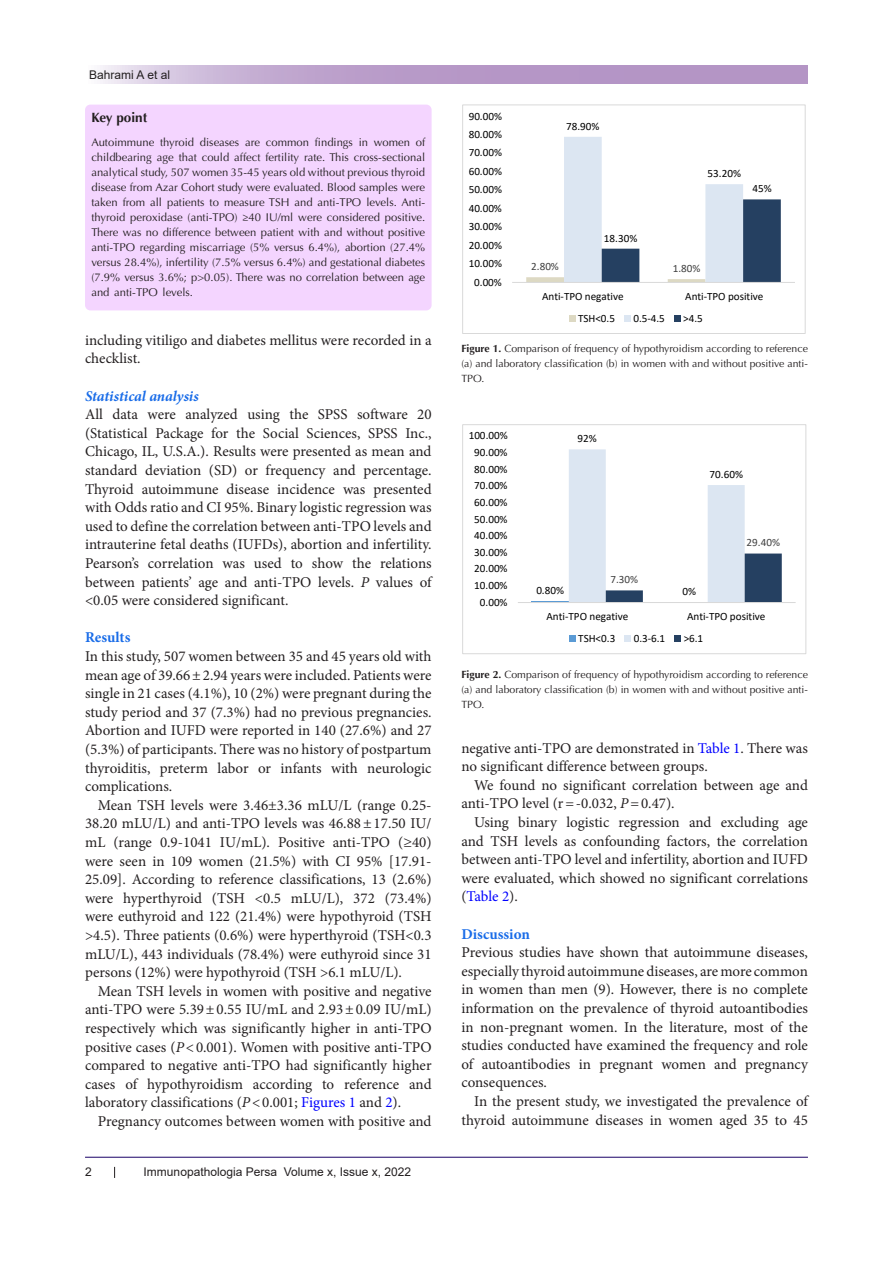
<style>
.page{position:relative;width:893px;height:1263px;background:#fff}
.page>*{position:absolute;margin:0;border:0;box-sizing:border-box;transform-origin:0 0}
.t1{font:15px/18.6px "Minion Pro";color:#231f20;text-align:justify}
.t2{font:italic 700 15px "Minion Pro";letter-spacing:-.005em;color:#196ce8}
.t3{font:700 15px "Minion Pro";color:#196ce8}
.t4{font:700 13.5px "Optima LT Std";color:#231f20}
.t5{font:12px "Arial";color:#231f20}
.t6{font:11.25px/15px "Optima LT Std";color:#231f20;text-align:justify}
.t7{font:11.1px "Calibri";color:#000}
.t8{font:11.1px "Calibri";letter-spacing:.005em;color:#404040}
.t9{font:10.5px/15px "Optima LT Std";color:#231f20;text-align:justify}
.s1{font-style:italic}
.s2{color:#00f}
.s3{font-weight:700}
</style>
<div class="page">
<svg style="left:100px;top:66px;width:708px;height:18px;background:#bea3cd"></svg>
<hr style="left:85px;top:1157px;width:723px;height:1px;background:#190066">
<div style="left:85px;top:105px;width:347px;height:205px;background:#f4d5ff;border-radius:5px"></div>
<svg style="left:526px;top:137px;width:255px;height:145px"></svg>
<hr style="left:512px;top:282px;width:283px;height:1px;background:#d9d9d9">
<svg style="left:569px;top:315px;width:6px;height:6px"></svg>
<div style="left:624px;top:315px;width:7px;height:6px;background:#dce6f2"></div>
<svg style="left:674px;top:315px;width:6px;height:6px"></svg>
<div style="left:462px;top:105px;width:343px;height:229px;border:1px solid #d9d9d9"></div>
<hr style="left:532px;top:601px;width:37px;height:1px;background:#5b9bd5">
<svg style="left:569px;top:449px;width:213px;height:153px"></svg>
<hr style="left:518px;top:602px;width:278px;height:1px;background:#d9d9d9">
<svg style="left:569px;top:636px;width:6px;height:6px"></svg>
<svg style="left:625px;top:636px;width:6px;height:6px"></svg>
<svg style="left:675px;top:636px;width:6px;height:6px"></svg>
<div style="left:462px;top:425px;width:344px;height:229px;border:1px solid #d9d9d9"></div>
<p class="t5" style="left:89px;top:66px;width:82px">Bahrami A et al</p>
<p class="t4" style="left:91px;top:110px;width:57px">Key point</p>
<p class="t6" style="left:91px;top:135px;width:335px">Autoimmune thyroid diseases are common findings in women of childbearing age that could affect fertility rate. This cross-sectional analytical study, 507 women 35-45 years old without previous thyroid disease from Azar Cohort study were evaluated. Blood samples were taken from all patients to measure TSH and anti-TPO levels. Anti&shy;thyroid peroxidase (anti-TPO) ≥40 IU/ml were considered positive.<br>There was no difference between patient with and without positive anti-TPO regarding miscarriage (5% versus 6.4%), abortion (27.4% versus 28.4%), infertility (7.5% versus 6.4%) and gestational diabetes (7.9% versus 3.6%; p&gt;0.05). There was no correlation between age and anti-TPO levels.</p>
<p class="t1" style="left:85px;top:331px;width:348px">including vitiligo and diabetes mellitus were recorded in a checklist.</p>
<p class="t2" style="left:85px;top:385px;width:115px">Statistical analysis</p>
<p class="t1" style="left:85px;top:405px;width:348px">All data were analyzed using the SPSS software 20 (Statistical Package for the Social Sciences, SPSS Inc., Chicago, IL, U.S.A.). Results were presented as mean and standard deviation (SD) or frequency and percentage.<br>Thyroid autoimmune disease incidence was presented with Odds ratio and CI 95%. Binary logistic regression was used to define the correlation between anti-TPO levels and intrauterine fetal deaths (IUFDs), abortion and infertility.<br>Pearson’s correlation was used to show the relations between patients’ age and anti-TPO levels. <span class="s1">P</span> values of &lt;0.05 were considered significant.</p>
<p class="t3" style="left:85px;top:627px;width:47px">Results</p>
<p class="t1" style="left:85px;top:647px;width:348px">In this study, 507 women between 35 and 45 years old with mean age of 39.66±2.94 years were included. Patients were single in 21 cases (4.1%), 10 (2%) were pregnant during the study period and 37 (7.3%) had no previous pregnancies.<br>Abortion and IUFD were reported in 140 (27.6%) and 27 (5.3%) of participants. There was no history of postpartum thyroiditis, preterm labor or infants with neurologic complications.</p>
<p class="t1" style="left:85px;top:796px;width:348px;text-indent:13px">Mean TSH levels were 3.46±3.36 mLU/L (range 0.25- 38.20 mLU/L) and anti-TPO levels was 46.88±17.50 IU/ mL (range 0.9-1041 IU/mL). Positive anti-TPO (≥40) were seen in 109 women (21.5%) with CI 95% [17.91- 25.09]. According to reference classifications, 13 (2.6%) were hyperthyroid (TSH &lt;0.5 mLU/L), 372 (73.4%) were euthyroid and 122 (21.4%) were hypothyroid (TSH &gt;4.5). Three patients (0.6%) were hyperthyroid (TSH&lt;0.3 mLU/L), 443 individuals (78.4%) were euthyroid since 31 persons (12%) were hypothyroid (TSH &gt;6.1 mLU/L).</p>
<p class="t1" style="left:85px;top:982px;width:348px;text-indent:13px">Mean TSH levels in women with positive and negative anti-TPO were 5.39±0.55 IU/mL and 2.93±0.09 IU/mL) respectively which was significantly higher in anti-TPO positive cases (<span class="s1">P</span>&lt;0.001). Women with positive anti-TPO compared to negative anti-TPO had significantly higher cases of hypothyroidism according to reference and laboratory classifications (<span class="s1">P</span>&lt;0.001; <span class="s2">Figures 1</span> and <span class="s2">2</span>).</p>
<p class="t1" style="left:98px;top:1112px;width:335px">Pregnancy outcomes between women with positive and</p>
<p class="t5" style="left:85px;top:1163px;width:8px">2</p>
<p class="t5" style="left:144px;top:1163px;width:269px">Immunopathologia Persa Volume x, Issue x, 2022</p>
<p class="t7" style="left:469px;top:108px;width:35px">90.00%</p>
<p class="t7" style="left:469px;top:127px;width:35px">80.00%</p>
<p class="t7" style="left:469px;top:145px;width:35px">70.00%</p>
<p class="t7" style="left:469px;top:163px;width:35px">60.00%</p>
<p class="t7" style="left:469px;top:182px;width:35px">50.00%</p>
<p class="t7" style="left:469px;top:200px;width:35px">40.00%</p>
<p class="t7" style="left:469px;top:219px;width:35px">30.00%</p>
<p class="t7" style="left:469px;top:237px;width:35px">20.00%</p>
<p class="t7" style="left:469px;top:256px;width:35px">10.00%</p>
<p class="t7" style="left:474px;top:274px;width:29px">0.00%</p>
<p class="t7" style="left:566px;top:118px;width:35px">78.90%</p>
<p class="t7" style="left:708px;top:166px;width:35px">53.20%</p>
<p class="t7" style="left:752px;top:181px;width:21px">45%</p>
<p class="t7" style="left:604px;top:230px;width:35px">18.30%</p>
<p class="t8" style="left:531px;top:259px;width:29px">2.80%</p>
<p class="t8" style="left:673px;top:261px;width:29px">1.80%</p>
<p class="t7" style="left:542px;top:289px;width:83px">Anti-TPO negative</p>
<p class="t7" style="left:685px;top:289px;width:80px">Anti-TPO positive</p>
<p class="t7" style="left:578px;top:310px;width:38px">TSH&lt;0.5</p>
<p class="t7" style="left:633px;top:310px;width:33px">0.5-4.5</p>
<p class="t7" style="left:683px;top:310px;width:21px">&gt;4.5</p>
<p class="t9" style="left:461px;top:341px;width:348px"><span class="s3">Figure 1.</span> Comparison of frequency of hypothyroidism according to reference (a) and laboratory classification (b) in women with and without positive anti-TPO.</p>
<p class="t7" style="left:469px;top:428px;width:41px">100.00%</p>
<p class="t7" style="left:474px;top:445px;width:35px">90.00%</p>
<p class="t7" style="left:474px;top:461px;width:35px">80.00%</p>
<p class="t7" style="left:474px;top:478px;width:35px">70.00%</p>
<p class="t7" style="left:474px;top:494px;width:35px">60.00%</p>
<p class="t7" style="left:474px;top:511px;width:35px">50.00%</p>
<p class="t7" style="left:474px;top:528px;width:35px">40.00%</p>
<p class="t7" style="left:474px;top:544px;width:35px">30.00%</p>
<p class="t7" style="left:474px;top:561px;width:35px">20.00%</p>
<p class="t7" style="left:474px;top:578px;width:35px">10.00%</p>
<p class="t7" style="left:480px;top:594px;width:29px">0.00%</p>
<p class="t7" style="left:578px;top:431px;width:21px">92%</p>
<p class="t7" style="left:709px;top:466px;width:35px">70.60%</p>
<p class="t8" style="left:610px;top:572px;width:29px">7.30%</p>
<p class="t7" style="left:536px;top:583px;width:29px">0.80%</p>
<p class="t7" style="left:682px;top:584px;width:15px">0%</p>
<p class="t8" style="left:747px;top:535px;width:35px">29.40%</p>
<p class="t7" style="left:546px;top:609px;width:83px">Anti-TPO negative</p>
<p class="t7" style="left:687px;top:609px;width:80px">Anti-TPO positive</p>
<p class="t7" style="left:578px;top:630px;width:39px">TSH&lt;0.3</p>
<p class="t7" style="left:634px;top:630px;width:33px">0.3-6.1</p>
<p class="t7" style="left:684px;top:630px;width:21px">&gt;6.1</p>
<p class="t9" style="left:461px;top:667px;width:348px"><span class="s3">Figure 2.</span> Comparison of frequency of hypothyroidism according to reference (a) and laboratory classification (b) in women with and without positive anti-TPO.</p>
<p class="t1" style="left:461px;top:738px;width:348px">negative anti-TPO are demonstrated in <span class="s2">Table 1</span>. There was no significant difference between groups.</p>
<p class="t1" style="left:461px;top:776px;width:348px;text-indent:13px">We found no significant correlation between age and anti-TPO level (r=-0.032, <span class="s1">P</span>=0.47).</p>
<p class="t1" style="left:461px;top:813px;width:348px;text-indent:13px">Using binary logistic regression and excluding age and TSH levels as confounding factors, the correlation between anti-TPO level and infertility, abortion and IUFD were evaluated, which showed no significant correlations (<span class="s2">Table 2</span>).</p>
<p class="t3" style="left:461px;top:923px;width:70px">Discussion</p>
<p class="t1" style="left:461px;top:943px;width:348px">Previous studies have shown that autoimmune diseases, especially thyroid autoimmune diseases, are more common in women than men (9). However, there is no complete information on the prevalence of thyroid autoantibodies in non-pregnant women. In the literature, most of the studies conducted have examined the frequency and role of autoantibodies in pregnant women and pregnancy consequences.</p>
<p class="t1" style="left:461px;top:1092px;width:348px;text-align:right">In the present study, we investigated the prevalence of thyroid autoimmune diseases in women aged 35 to 45</p>
</div>
